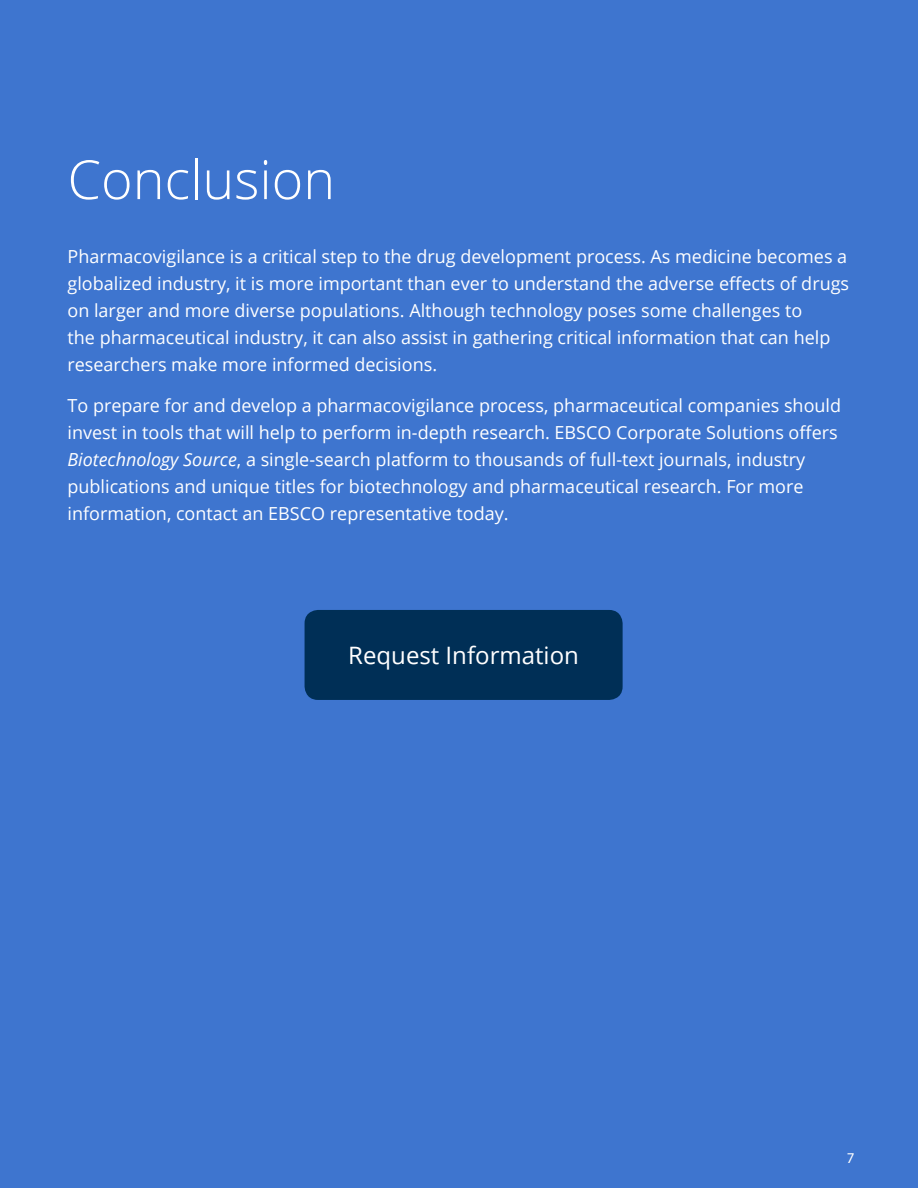
<style>
.page{position:relative;width:918px;height:1188px;background:#3e75cf}
.page>*{position:absolute;margin:0;border:0;box-sizing:border-box;transform-origin:0 0}
.t1{font:300 54px "Open Sans";color:#fff}
.t2{font:24px "Open Sans";color:#fff}
.t3{font:18px/27px "Open Sans";color:#fff}
.t4{font:15px "Myriad Pro";color:#fff}
.s1{font-style:italic}
</style>
<div class="page">
<div style="left:305px;top:610px;width:318px;height:90px;background:#002f56;border-radius:14px"></div>
<h1 class="t1" style="left:68px;top:143px;width:269px">Conclusion</h1>
<p class="t3" style="left:68px;top:243px;width:783px">Pharmacovigilance is a critical step to the drug development process. As medicine becomes a globalized industry, it is more important than ever to understand the adverse effects of drugs on larger and more diverse populations. Although technology poses some challenges to<br>the pharmaceutical industry, it can also assist in gathering critical information that can help researchers make more informed decisions.</p>
<p class="t3" style="left:68px;top:391px;width:775px">To prepare for and develop a pharmacovigilance process, pharmaceutical companies should invest in tools that will help to perform in-depth research. EBSCO Corporate Solutions offers <span class="s1">Biotechnology Source</span>, a single-search platform to thousands of full-text journals, industry publications and unique titles for biotechnology and pharmaceutical research. For more information, contact an EBSCO representative today.</p>
<h2 class="t2" style="left:348px;top:639px;width:232px">Request Information</h2>
<p class="t4" style="left:847px;top:1149px;width:9px">7</p>
</div>
